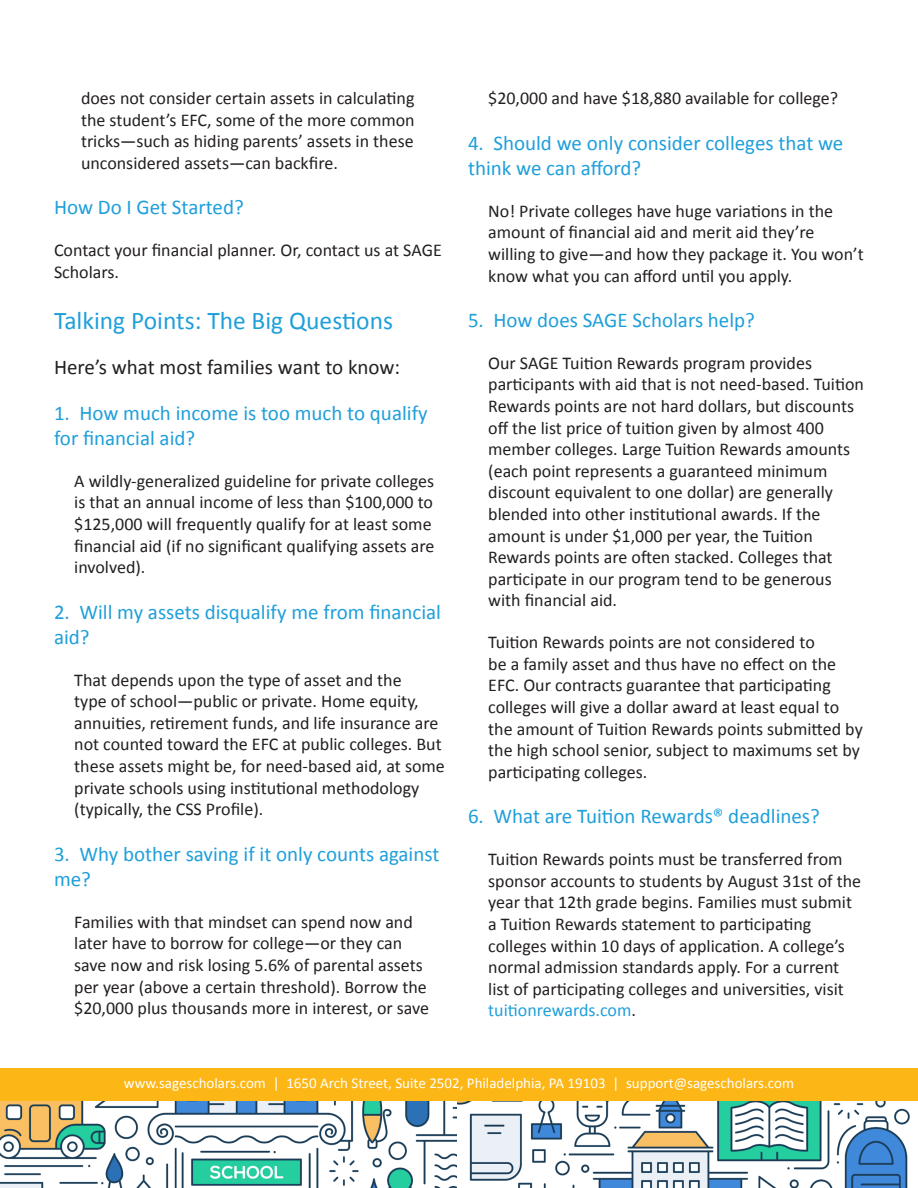
<style>
.page{position:relative;width:918px;height:1188px;background:#fff}
.page>*{position:absolute;margin:0;border:0;box-sizing:border-box;transform-origin:0 0}
.t1{font:25.5px "Calibri";color:#1f9fda}
.t2{font:21px/25.2px "Calibri";color:#1f9fda}
.t3{font:21px "Calibri";color:#231f20}
.t4{font:18px/21.6px "Calibri";color:#231f20}
.t5{font:15px "Calibri";color:#fff}
.s1{color:#1f9fda}
</style>
<div class="page">
<img style="left:0;top:1101px;width:910px;height:87px">
<div style="left:0;top:1068px;width:918px;height:32px;background:#fcb615"></div>
<p class="t4" style="left:81px;top:87px;width:335px;text-align:justify">does not consider certain assets in calculating the student’s EFC, some of the more common tricks—such as hiding parents’ assets in these unconsidered assets—can backfire.</p>
<p class="t2" style="left:54px;top:194px;width:191px">How Do I Get Started?</p>
<p class="t4" style="left:54px;top:239px;width:389px">Contact your financial planner. Or, contact us at SAGE<br>Scholars.</p>
<p class="t1" style="left:54px;top:304px;width:341px">Talking Points: The Big Questions</p>
<p class="t3" style="left:54px;top:354px;width:348px">Here’s what most families want to know:</p>
<p class="t2" style="left:54px;top:399px;width:375px">1. How much income is too much to qualify for financial aid?</p>
<p class="t4" style="left:74px;top:469px;width:362px">A wildly-generalized guideline for private colleges is that an annual income of less than $100,000 to $125,000 will frequently qualify for at least some financial aid (if no significant qualifying assets are involved).</p>
<p class="t2" style="left:54px;top:598px;width:389px">2. Will my assets disqualify me from financial aid?</p>
<p class="t4" style="left:74px;top:668px;width:372px">That depends upon the type of asset and the<br>type of school—public or private. Home equity, annuities, retirement funds, and life insurance are not counted toward the EFC at public colleges. But these assets might be, for need-based aid, at some private schools using institutional methodology (typically, the CSS Profile).</p>
<p class="t2" style="left:54px;top:840px;width:387px">3. Why bother saving if it only counts against me?</p>
<p class="t4" style="left:74px;top:910px;width:356px">Families with that mindset can spend now and later have to borrow for college—or they can save now and risk losing 5.6% of parental assets per year (above a certain threshold). Borrow the $20,000 plus thousands more in interest, or save</p>
<p class="t4" style="left:488px;top:87px;width:352px">$20,000 and have $18,880 available for college?</p>
<p class="t2" style="left:468px;top:129px;width:377px">4. Should we only consider colleges that we think we can afford?</p>
<p class="t4" style="left:488px;top:199px;width:377px">No! Private colleges have huge variations in the amount of financial aid and merit aid they’re willing to give—and how they package it. You won’t know what you can afford until you apply.</p>
<p class="t2" style="left:468px;top:306px;width:289px">5. How does SAGE Scholars help?</p>
<p class="t4" style="left:488px;top:351px;width:377px">Our SAGE Tuition Rewards program provides participants with aid that is not need-based. Tuition Rewards points are not hard dollars, but discounts off the list price of tuition given by almost 400 member colleges. Large Tuition Rewards amounts (each point represents a guaranteed minimum discount equivalent to one dollar) are generally blended into other institutional awards. If the amount is under $1,000 per year, the Tuition Rewards points are often stacked. Colleges that participate in our program tend to be generous with financial aid.</p>
<p class="t4" style="left:488px;top:631px;width:376px">Tuition Rewards points are not considered to<br>be a family asset and thus have no effect on the EFC. Our contracts guarantee that participating colleges will give a dollar award at least equal to the amount of Tuition Rewards points submitted by the high school senior, subject to maximums set by participating colleges.</p>
<p class="t2" style="left:468px;top:803px;width:353px">6. What are Tuition Rewards® deadlines?</p>
<p class="t4" style="left:488px;top:848px;width:374px">Tuition Rewards points must be transferred from sponsor accounts to students by August 31st of the year that 12th grade begins. Families must submit a Tuition Rewards statement to participating colleges within 10 days of application. A college’s normal admission standards apply. For a current list of participating colleges and universities, visit <span class="s1">tuitionrewards.com</span>.</p>
<p class="t5" style="left:124px;top:1074px;width:672px">www.sagescholars.com | 1650 Arch Street, Suite 2502, Philadelphia, PA 19103 | support@sagescholars.com</p>
</div>
